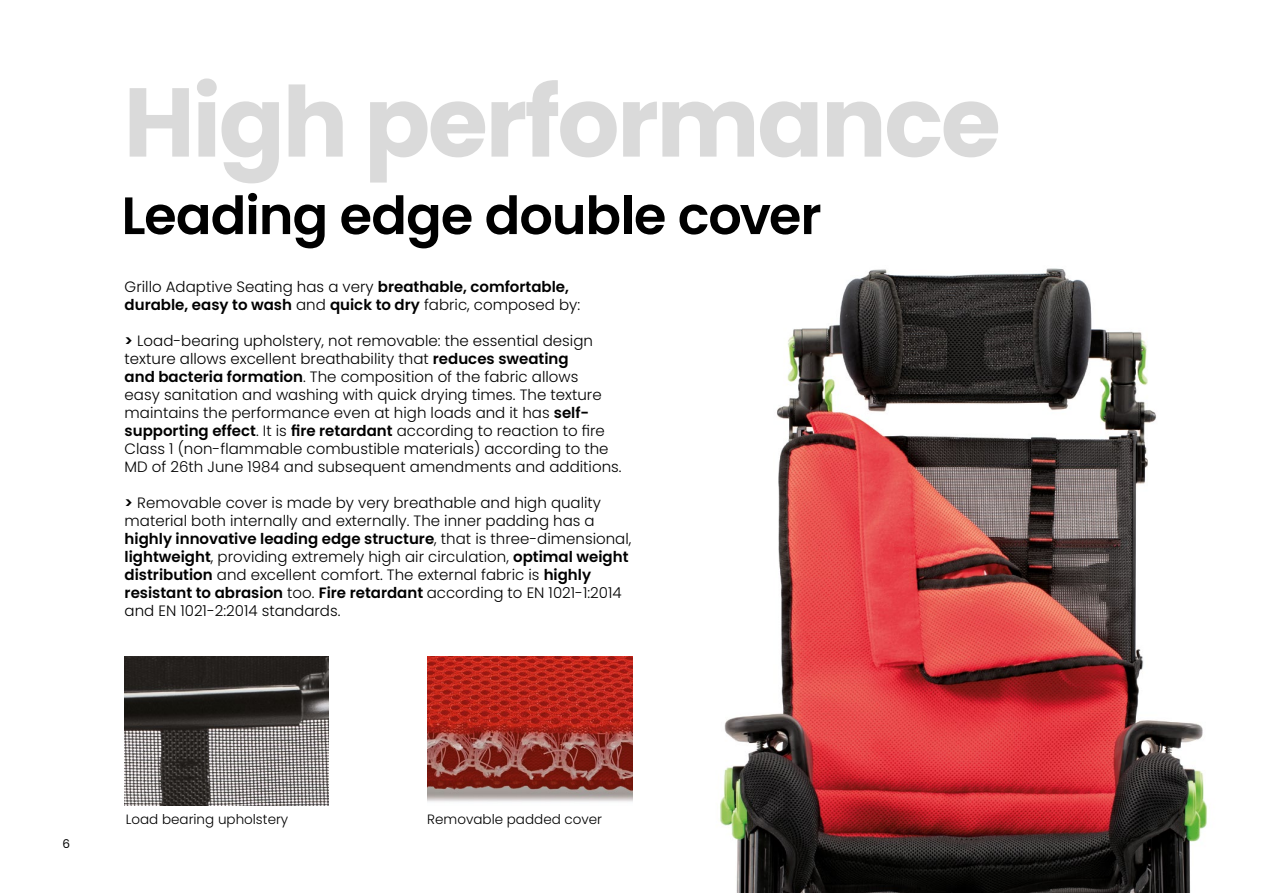
<style>
.page{position:relative;width:1263px;height:893px;background:#fff}
.page>*{position:absolute;margin:0;border:0;box-sizing:border-box;transform-origin:0 0}
.t1{font:700 97.5px "Poppins";letter-spacing:-.025em;color:#dadada}
.t2{font:600 52.5px "Poppins";letter-spacing:-.015em;color:#000}
.t3{font:300 15px/18px "Poppins";color:#000}
.t4{font:600 15px/18px "Poppins";color:#000}
.t5{font:300 13.5px "Poppins";color:#000}
.t6{font:12px "Poppins";color:#000}
.s1{font-weight:300}
.s2{font-weight:600}
</style>
<div class="page">
<img style="left:720px;top:268px;width:487px;height:625px">
<img style="left:427px;top:656px;width:206px;height:146px">
<img style="left:124px;top:656px;width:205px;height:149px">
<h1 class="t1" style="left:124px;top:66px;width:879px">High performance</h1>
<h2 class="t2" style="left:121px;top:185px;width:702px">Leading edge double cover</h2>
<p class="t4" style="left:125px;top:278px;width:457px"><span class="s1">Grillo Adaptive Seating has a very</span> breathable, comfortable, durable, easy to wash <span class="s1">and</span> quick to dry <span class="s1">fabric, composed by:</span></p>
<p class="t3" style="left:125px;top:332px;width:498px"><span class="s2">&gt;</span> Load-bearing upholstery, not removable: the essential design texture allows excellent breathability that <span class="s2">reduces sweating<br>and bacteria formation</span>. The composition of the fabric allows<br>easy sanitation and washing with quick drying times. The texture maintains the performance even at high loads and it has <span class="s2">self&shy;supporting effect</span>. It is <span class="s2">fire retardant</span> according to reaction to fire Class 1 (non-flammable combustible materials) according to the MD of 26th June 1984 and subsequent amendments and additions.</p>
<p class="t3" style="left:125px;top:494px;width:508px"><span class="s2">&gt;</span> Removable cover is made by very breathable and high quality material both internally and externally. The inner padding has a <span class="s2">highly innovative leading edge structure</span>, that is three-dimensional, <span class="s2">lightweight</span>, providing extremely high air circulation, <span class="s2">optimal weight distribution</span> and excellent comfort. The external fabric is <span class="s2">highly resistant to abrasion</span> too. <span class="s2">Fire retardant</span> according to EN 1021-1:2014 and EN 1021-2:2014 standards.</p>
<p class="t6" style="left:62px;top:837px;width:9px">6</p>
<p class="t5" style="left:126px;top:812px;width:164px">Load bearing upholstery</p>
<p class="t5" style="left:427px;top:812px;width:176px">Removable padded cover</p>
</div>
